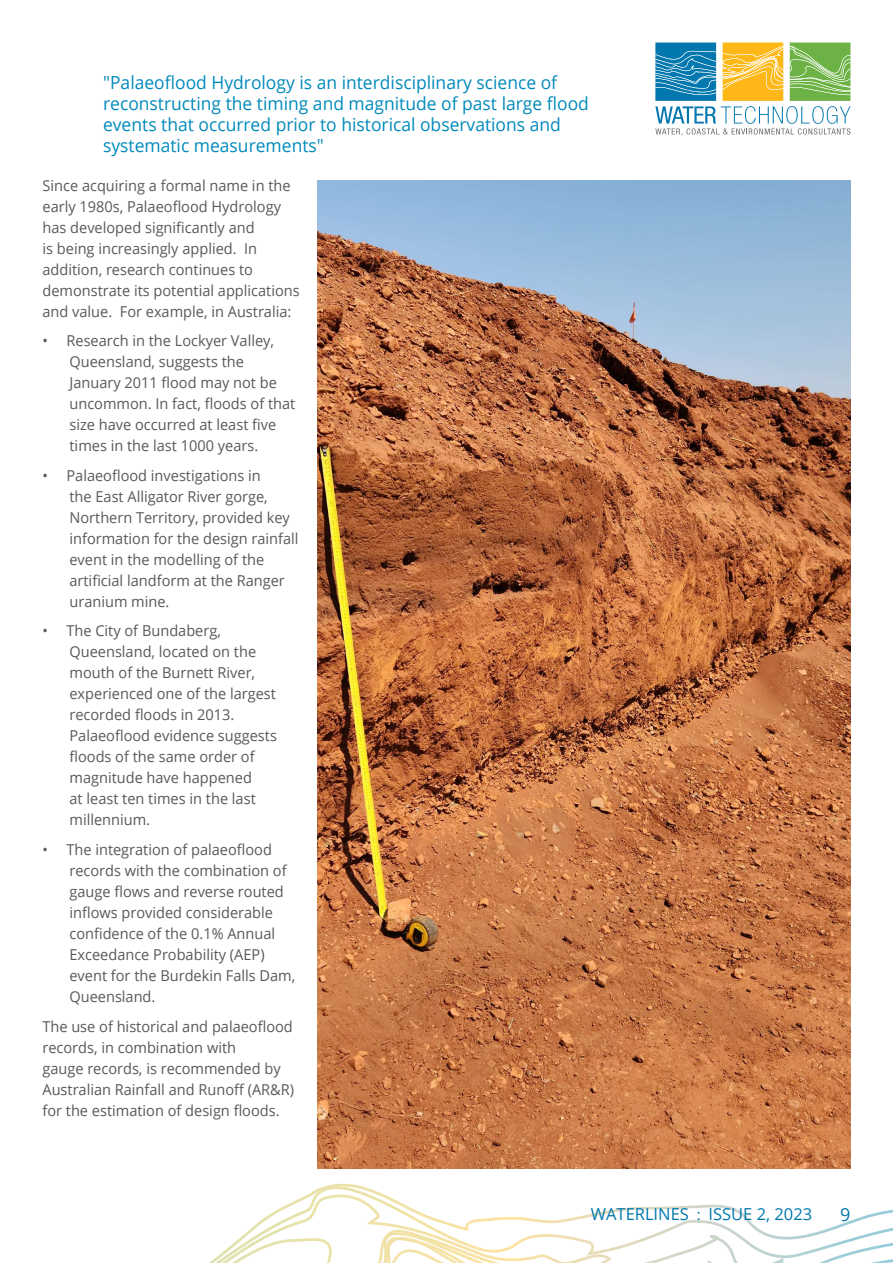
<style>
.page{position:relative;width:893px;height:1263px;background:#fff}
.page>*{position:absolute;margin:0;border:0;box-sizing:border-box;transform-origin:0 0}
.t1{font:18px/21px "Open Sans";color:#008abb}
.t2{font:18px "Open Sans";color:#0078ae}
.t3{font:16.5px "Open Sans";color:#0078ae}
.t4{font:15px/21px "Open Sans";color:#58595b}
.s1{font-size:15px}
</style>
<div class="page">
<svg style="left:254px;top:1183px;width:639px;height:43px"></svg>
<svg style="left:209px;top:1226px;width:684px;height:37px"></svg>
<img style="left:317px;top:180px;width:533px;height:988px">
<svg style="left:655px;top:43px;width:195px;height:93px"></svg>
<p class="t1" style="left:103px;top:72px;width:487px">"Palaeo昀氀ood Hydrology is an interdisciplinary science of reconstructing the timing and magnitude of past large 昀氀ood events that occurred prior to historical observations and systematic measurements"</p>
<p class="t4" style="left:43px;top:175px;width:259px">Since acquiring a formal name in the early 1980s, Palaeo昀氀ood Hydrology has developed signi昀椀cantly and<br>is being increasingly applied. In addition, research continues to demonstrate its potential applications and value. For example, in Australia:</p>
<p class="t4" style="left:70px;top:332px;width:227px;text-indent:-27px">• Research in the Lockyer Valley,<br>Queensland, suggests the<br>January 2011 昀氀ood may not be uncommon. In fact, 昀氀oods of that size have occurred at least 昀椀ve times in the last 1000 years.</p>
<p class="t4" style="left:69px;top:466px;width:231px;text-indent:-27px">• Palaeo昀氀ood investigations in<br>the East Alligator River gorge,<br>Northern Territory, provided key information for the design rainfall event in the modelling of the<br>arti昀椀cial landform at the Ranger uranium mine.</p>
<p class="t4" style="left:69px;top:622px;width:209px;text-indent:-27px">• The City of Bundaberg,<br>Queensland, located on the mouth of the Burnett River, experienced one of the largest recorded 昀氀oods in 2013.<br>Palaeo昀氀ood evidence suggests昀氀oods of the same order of magnitude have happened<br>at least ten times in the last millennium.</p>
<p class="t4" style="left:69px;top:841px;width:227px;text-indent:-27px">• The integration of palaeo昀氀ood records with the combination of gauge 昀氀ows and reverse routed in昀氀ows provided considerable con昀椀dence of the 0.1% Annual<br>Exceedance Probability (AEP) event for the Burdekin Falls Dam,<br>Queensland.</p>
<p class="t4" style="left:42px;top:1015px;width:253px">The use of historical and palaeo昀氀ood records, in combination with<br>gauge records, is recommended by Australian Rainfall and Runo昀昀 (AR&amp;R) for the estimation of design 昀氀oods.</p>
<p class="t3" style="left:591px;top:1208px;width:223px">WATERLINES <span class="s1">:</span> ISSUE 2, 2023</p>
<p class="t2" style="left:840px;top:1202px;width:12px">9</p>
</div>
